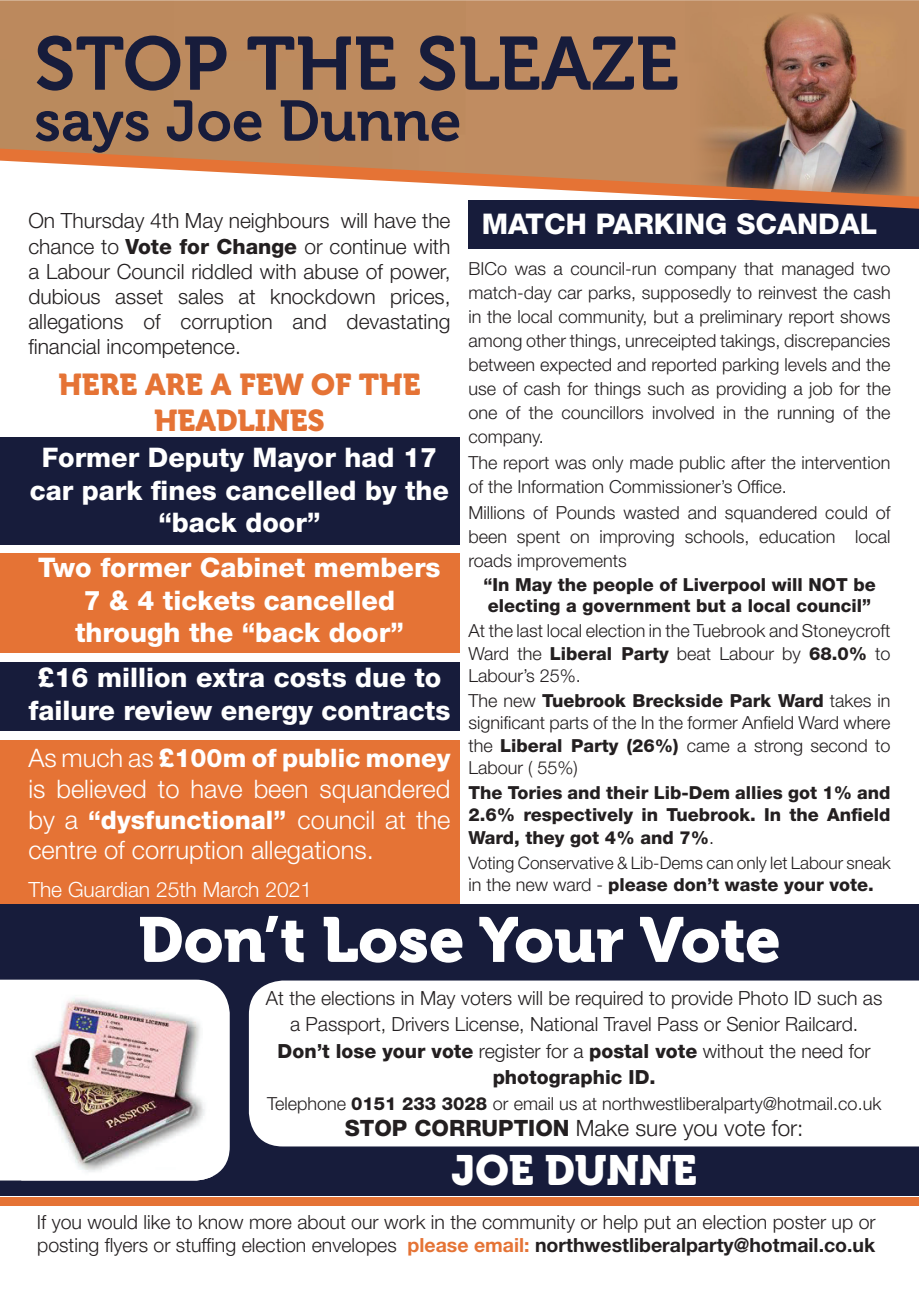
<style>
.page{position:relative;width:919px;height:1289px;background:#fff}
.page>*{position:absolute;margin:0;border:0;box-sizing:border-box;transform-origin:0 0}
.t1{font:75px "Museo 700";color:#171c3b}
.t2{font:63px "Museo 900";color:#fff}
.t3{font:57px "Museo 700";color:#171c3b}
.t4{font:42px "Museo 900";color:#fff}
.t5{font:30px/36px "Museo 900";color:#e57335;text-align:center}
.t6{font:800 28.5px "Helvetica Neue LT Std";color:#fff}
.t7{font:800 27px/32.4px "Helvetica Neue LT Std";color:#fff;text-align:center}
.t8{font:300 25.5px/30.6px "Helvetica Neue LT Std";color:#fff;text-align:justify}
.t9{font:300 22.5px "Helvetica Neue LT Std";color:#231f20}
.t10{font:300 21px/25.2px "Helvetica Neue LT Std";color:#231f20;text-align:justify}
.t11{font:300 21px "Helvetica Neue LT Std";color:#fff}
.t12{font:300 19.5px/26.2px "Helvetica Neue LT Std";color:#231f20;text-align:center}
.t13{font:300 18px/24px "Helvetica Neue LT Std";color:#231f20;text-align:justify}
.t14{font:800 18px/22.5px "Helvetica Neue LT Std";color:#231f20}
.t15{font:300 17.25px "Helvetica Neue LT Std";color:#231f20}
.s1{font-weight:800}
.s2{font-weight:300}
.s3{font-weight:700;color:#e57335}
.s4{font-weight:700}
</style>
<div class="page">
<div style="left:0;top:0;width:918px;height:142px;background:#bd8a5f"></div>
<div style="left:468px;top:200px;width:450px;height:48px;background:#171c3b"></div>
<div style="left:0;top:437px;width:459px;height:107px;background:#171c3b"></div>
<div style="left:0;top:662px;width:459px;height:68px;background:#171c3b"></div>
<div style="left:0;top:553px;width:459px;height:99px;background:#e57335"></div>
<div style="left:0;top:740px;width:459px;height:164px;background:#e57335"></div>
<div style="left:0;top:904px;width:918px;height:384px;background:#171c3b"></div>
<div style="left:249px;top:980px;width:669px;height:166px;background:#fff"></div>
<div style="left:0;top:979px;width:230px;height:201px;background:#fff"></div>
<img style="left:21px;top:994px;width:192px;height:186px">
<div style="left:0;top:1196px;width:918px;height:92px;background:#fff"></div>
<div style="left:0;top:1196px;width:918px;height:9px;background:#e57335"></div>
<img style="left:688px;top:13px;width:218px;height:129px">
<svg style="left:0;top:142px;width:918px;height:67px"></svg>
<h1 class="t1" style="left:34px;top:22px;width:646px">STOP THE SLEAZE</h1>
<h3 class="t3" style="left:34px;top:89px;width:428px">says Joe Dunne</h3>
<p class="t10" style="left:28px;top:208px;width:423px">On Thursday 4th May neighbours will have the chance to <span class="s1">Vote for Change</span> or continue with a Labour Council riddled with abuse of power, dubious asset sales at knockdown prices, allegations of corruption and devastating financial incompetence.</p>
<h3 class="t5" style="left:58px;top:366px;width:363px">HERE ARE A FEW OF THE<br>HEADLINES</h3>
<h3 class="t7" style="left:30px;top:441px;width:421px">Former Deputy Mayor had 17 car park fines cancelled by the “back door”</h3>
<h3 class="t7" style="left:38px;top:551px;width:404px">Two former Cabinet members<br>7 &amp; 4 tickets cancelled through the “back door”</h3>
<h3 class="t7" style="left:28px;top:661px;width:423px">£16 million extra costs due to failure review energy contracts</h3>
<h3 class="t8" style="left:28px;top:742px;width:423px">As much as <span class="s1">£100m of public money </span>is believed to have been squandered by a <span class="s1">“dysfunctional”</span> council at the centre of corruption allegations.</h3>
<p class="t11" style="left:28px;top:877px;width:285px">The Guardian 25th March 2021</p>
<h3 class="t6" style="left:481px;top:206px;width:397px">MATCH PARKING SCANDAL</h3>
<p class="t13" style="left:468px;top:256px;width:423px">BICo was a council-run company that managed two match-day car parks, supposedly to reinvest the cash in the local community, but a preliminary report shows among other things, unreceipted takings, discrepancies between expected and reported parking levels and the use of cash for things such as providing a job for the one of the councillors involved in the running of the company.</p>
<p class="t13" style="left:468px;top:450px;width:423px">The report was only made public after the intervention of the Information Commissioner’s Office.</p>
<p class="t13" style="left:468px;top:500px;width:423px">Millions of Pounds wasted and squandered could of been spent on improving schools, education local roads improvements</p>
<p class="t14" style="left:483px;top:573px;width:394px;line-height:21.6px">“In May the people of Liverpool will NOT be electing a government but a local council”</p>
<p class="t13" style="left:468px;top:619px;width:423px;line-height:22.5px">At the last local election in the Tuebrook and Stoneycroft Ward the <span class="s1">Liberal Party</span> beat Labour by <span class="s1">68.0%</span> to Labour’s 25%.</p>
<p class="t13" style="left:468px;top:688px;width:423px;line-height:22.5px">The new <span class="s1">Tuebrook Breckside Park Ward</span> takes in significant parts of the In the former Anfield Ward where the <span class="s1">Liberal Party (26%)</span> came a strong second to Labour ( 55%)</p>
<p class="t14" style="left:468px;top:781px;width:423px;text-align:justify">The Tories and their Lib-Dem allies got 1% and 2.6% respectively in Tuebrook. In the Anfield Ward, they got 4% and 7%<span class="s2">.</span></p>
<p class="t15" style="left:468px;top:852px;width:423px">Voting Conservative &amp; Lib-Dems can only let Labour sneak</p>
<p class="t14" style="left:468px;top:873px;width:407px"><span class="s2">in the new ward -</span> please don’t waste your vote.</p>
<h2 class="t2" style="left:138px;top:904px;width:644px">Don’t Lose Your Vote</h2>
<p class="t12" style="left:266px;top:984px;width:618px">At the elections in May voters will be required to provide Photo ID such as a Passport, Drivers License, National Travel Pass or Senior Railcard.<br><span class="s1">Don’t lose your vote</span> register for a <span class="s1">postal vote</span> without the need for <span class="s1">photographic ID.</span></p>
<p class="t13" style="left:267px;top:1091px;width:615px">Telephone <span class="s1">0151 233 3028</span> or email us at northwestliberalparty@hotmail.co.uk</p>
<p class="t9" style="left:345px;top:1114px;width:460px"><span class="s1">STOP CORRUPTION</span> Make sure you vote for:</p>
<h3 class="t4" style="left:451px;top:1146px;width:247px">JOE DUNNE</h3>
<p class="t12" style="left:37px;top:1209px;width:840px;line-height:23.4px;text-align:left">If you would like to know more about our work in the community or help put an election poster up or posting flyers or stuffing election envelopes <span class="s3">please email:</span> <span class="s4">northwestliberalparty@hotmail.co.uk</span></p>
</div>
